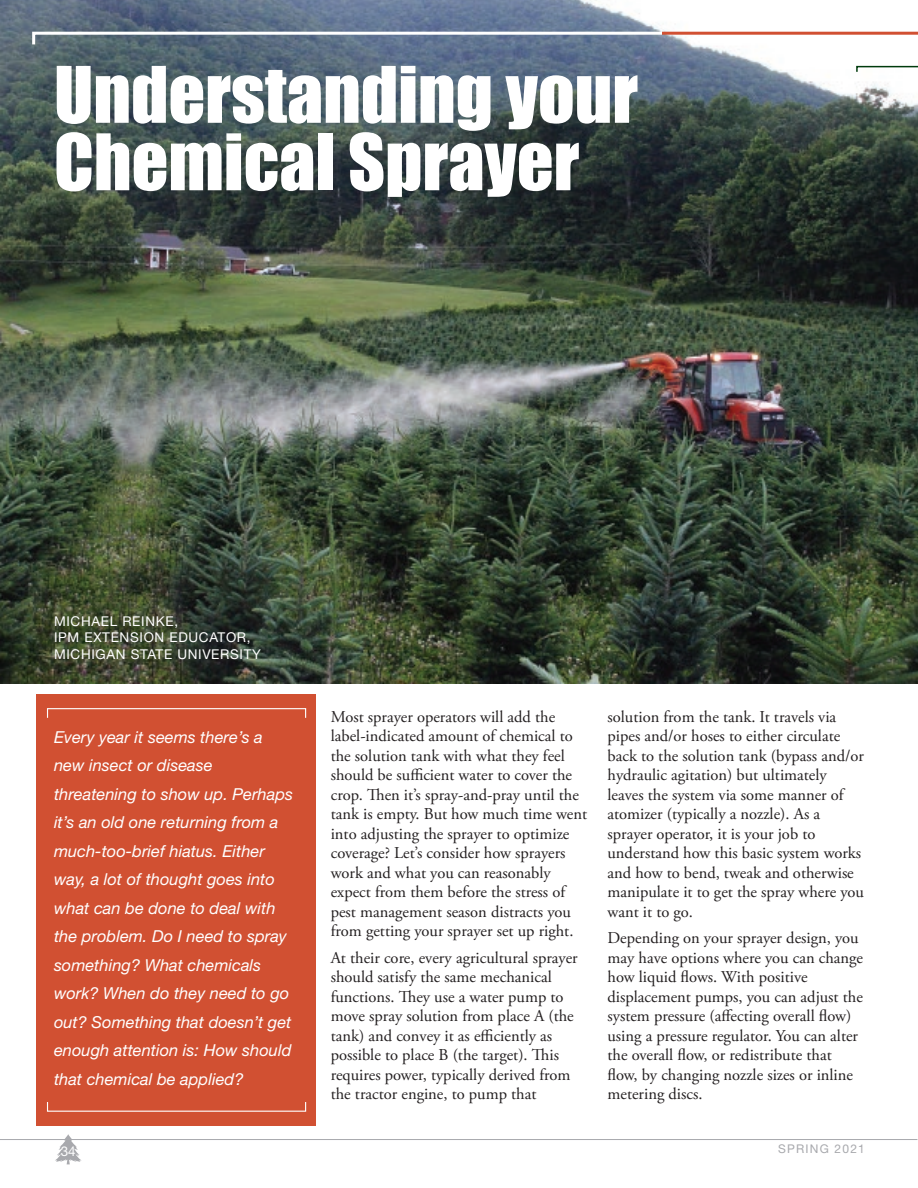
<style>
.page{position:relative;width:918px;height:1188px;background:#fff}
.page>*{position:absolute;margin:0;border:0;box-sizing:border-box;transform-origin:0 0}
.t1{font:72px/67.5px "Impact";color:#fff}
.t2{font:16.5px/19.5px "Adobe Garamond Pro";color:#231f20}
.t3{font:italic 16.5px/28.5px "Helvetica Neue LT Std";color:#fff}
.t4{font:13.5px/16.5px "Helvetica Neue LT Std";letter-spacing:.05em;color:#fff}
.t5{font:12px "Helvetica Neue LT Std";letter-spacing:.1em;color:#a8a9ad}
</style>
<div class="page">
<svg style="left:55px;top:1134px;width:27px;height:30px"></svg>
<hr style="left:0;top:1139px;width:917px;height:1px;background:#a8a9ad">
<div style="left:36px;top:694px;width:280px;height:431px;background:#d15032"></div>
<img style="left:0;top:0;width:918px;height:684px">
<svg style="left:31px;top:30px;width:887px;height:17px"></svg>
<div style="left:47px;top:708px;width:259px;height:10px;border:1px solid #fff"></div>
<div style="left:47px;top:1101px;width:259px;height:11px;border:1px solid #fff"></div>
<svg style="left:856px;top:66px;width:62px;height:7px"></svg>
<h1 class="t1" style="left:54px;top:59px;width:586px">Understanding your<br>Chemical Sprayer</h1>
<p class="t4" style="left:54px;top:612px;width:208px">MICHAEL REINKE,<br>IPM EXTENSION EDUCATOR,<br>MICHIGAN STATE UNIVERSITY</p>
<p class="t3" style="left:54px;top:723px;width:241px">Every year it seems there’s a new insect or disease threatening to show up. Perhaps it’s an old one returning from a much-too-brief hiatus. Either way, a lot of thought goes into what can be done to deal with the problem. Do I need to spray something? What chemicals work? When do they need to go out? Something that doesn’t get enough attention is: How should that chemical be applied?</p>
<p class="t2" style="left:331px;top:707px;width:258px">Most sprayer operators will add the label-indicated amount of chemical to the solution tank with what they feel should be sufficient water to cover the crop. Then it’s spray-and-pray until the tank is empty. But how much time went into adjusting the sprayer to optimize coverage? Let’s consider how sprayers work and what you can reasonably expect from them before the stress of pest management season distracts you from getting your sprayer set up right.</p>
<p class="t2" style="left:331px;top:948px;width:248px">At their core, every agricultural sprayer should satisfy the same mechanical functions. They use a water pump to move spray solution from place A (the tank) and convey it as efficiently as possible to place B (the target). This requires power, typically derived from the tractor engine, to pump that</p>
<p class="t2" style="left:608px;top:708px;width:258px">solution from the tank. It travels via pipes and/or hoses to either circulate back to the solution tank (bypass and/or hydraulic agitation) but ultimately leaves the system via some manner of atomizer (typically a nozzle). As a sprayer operator, it is your job to understand how this basic system works and how to bend, tweak and otherwise manipulate it to get the spray where you want it to go.</p>
<p class="t2" style="left:608px;top:929px;width:257px">Depending on your sprayer design, you may have options where you can change how liquid flows. With positive displacement pumps, you can adjust the system pressure (affecting overall flow) using a pressure regulator. You can alter the overall flow, or redistribute that flow, by changing nozzle sizes or inline metering discs.</p>
<p class="t4" style="left:61px;top:1143px;width:17px">34</p>
<p class="t5" style="left:778px;top:1142px;width:88px">SPRING 2021</p>
</div>
